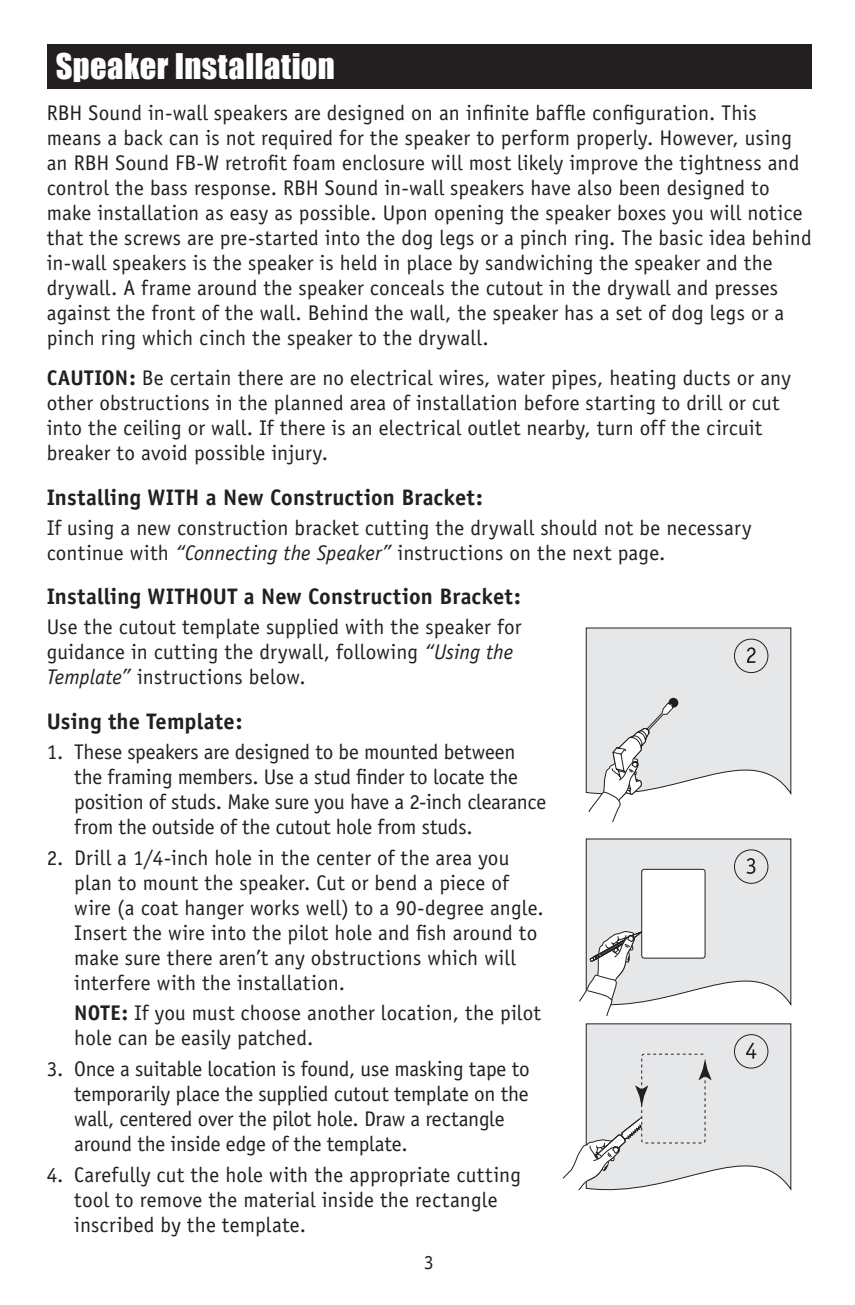
<style>
.page{position:relative;width:855px;height:1305px;background:#fff}
.page>*{position:absolute;margin:0;border:0;box-sizing:border-box;transform-origin:0 0}
.Main_Heads{font:32.5px "Impact";letter-spacing:.015em;color:#fff}
.Bold_headings{font:700 22.5px "Officina Sans";letter-spacing:.005em;color:#231f20}
.Manual_Text{font:21.25px/25px "Officina Sans";letter-spacing:.01em;color:#231f20}
.Numbered{font:21.25px/25px "Officina Sans";color:#231f20}
.t1{font:20px "Officina Sans";color:#231f20}
.s1{font-weight:700}
.s2{font-style:italic}
</style>
<div class="page">
<div style="left:47px;top:44px;width:765px;height:45px;background:#231f20"></div>
<svg style="left:585px;top:628px;width:206px;height:195px"></svg>
<svg style="left:579px;top:838px;width:212px;height:178px"></svg>
<div style="left:734px;top:850px;width:34px;height:34px;border:1px solid #231f20;border-radius:50%"></div>
<svg style="left:563px;top:1023px;width:228px;height:168px"></svg>
<div style="left:734px;top:1034px;width:34px;height:34px;border:1px solid #231f20;border-radius:50%"></div>
<p class="Main_Heads" style="left:56px;top:41px;width:281px">Speaker Installation</p>
<p class="Manual_Text" style="left:47px;top:101px;width:766px">RBH Sound in-wall speakers are designed on an infinite baffle configuration. This means a back can is not required for the speaker to perform properly. However, using an RBH Sound FB-W retrofit foam enclosure will most likely improve the tightness and control the bass response. RBH Sound in-wall speakers have also been designed to make installation as easy as possible. Upon opening the speaker boxes you will notice that the screws are pre-started into the dog legs or a pinch ring. The basic idea behind in-wall speakers is the speaker is held in place by sandwiching the speaker and the drywall. A frame around the speaker conceals the cutout in the drywall and presses against the front of the wall. Behind the wall, the speaker has a set of dog legs or a pinch ring which cinch the speaker to the drywall.</p>
<p class="Manual_Text" style="left:47px;top:366px;width:746px"><span class="s1">CAUTION:</span> Be certain there are no electrical wires, water pipes, heating ducts or any other obstructions in the planned area of installation before starting to drill or cut into the ceiling or wall. If there is an electrical outlet nearby, turn off the circuit breaker to avoid possible injury.</p>
<p class="Bold_headings" style="left:47px;top:483px;width:438px">Installing WITH a New Construction Bracket:</p>
<p class="Manual_Text" style="left:47px;top:515px;width:706px">If using a new construction bracket cutting the drywall should not be necessary continue with <span class="s2">“Connecting the Speaker”</span> instructions on the next page.</p>
<p class="Bold_headings" style="left:47px;top:582px;width:476px">Installing WITHOUT a New Construction Bracket:</p>
<p class="Manual_Text" style="left:47px;top:615px;width:476px">Use the cutout template supplied with the speaker for guidance in cutting the drywall, following <span class="s2">“Using the<br>Template”</span> instructions below.</p>
<p class="Bold_headings" style="left:47px;top:707px;width:197px">Using the Template:</p>
<p class="Numbered" style="left:74px;top:739px;width:474px;text-indent:-28px">1. These speakers are designed to be mounted between the framing members. Use a stud finder to locate the position of studs. Make sure you have a 2-inch clearance from the outside of the cutout hole from studs.</p>
<p class="Numbered" style="left:74px;top:845px;width:471px;text-indent:-28px">2. Drill a 1/4-inch hole in the center of the area you plan to mount the speaker. Cut or bend a piece of wire (a coat hanger works well) to a 90-degree angle.<br>Insert the wire into the pilot hole and fish around to make sure there aren’t any obstructions which will interfere with the installation.</p>
<p class="Numbered" style="left:74px;top:1001px;width:468px"><span class="s1">NOTE:</span> If you must choose another location, the pilot hole can be easily patched.</p>
<p class="Numbered" style="left:74px;top:1057px;width:457px;text-indent:-28px">3. Once a suitable location is found, use masking tape to temporarily place the supplied cutout template on the wall, centered over the pilot hole. Draw a rectangle around the inside edge of the template.</p>
<p class="Numbered" style="left:74px;top:1162px;width:448px;text-indent:-28px">4. Carefully cut the hole with the appropriate cutting tool to remove the material inside the rectangle inscribed by the template.</p>
<p class="t1" style="left:424px;top:1251px;width:11px">3</p>
</div>
